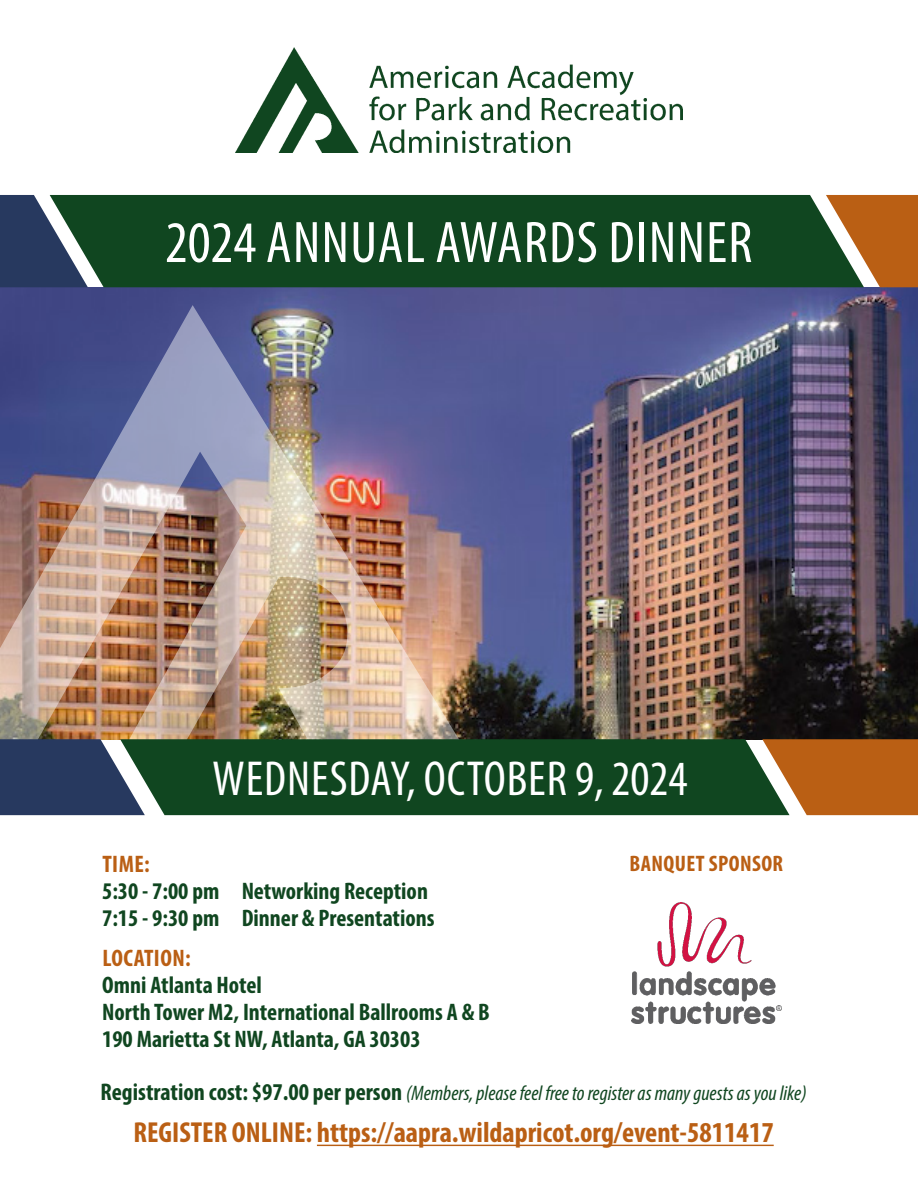
<style>
.page{position:relative;width:918px;height:1188px;background:#fff}
.page>*{position:absolute;margin:0;border:0;box-sizing:border-box;transform-origin:0 0}
.t1{font:condensed 59.1px "Myriad Pro";letter-spacing:.02em;color:#fff}
.t2{font:condensed 49.35px "Myriad Pro";letter-spacing:.02em;color:#fff}
.t3{font:700 condensed 29.1px "Myriad Pro";color:#ba5f14}
.t4{font:700 condensed 24px/27px "Myriad Pro";color:#104620}
.t5{font:700 condensed 24px "Myriad Pro";letter-spacing:.02em;color:#ba5f14}
.t6{font:700 condensed 22.5px "Myriad Pro";letter-spacing:.02em;color:#ba5f14}
.t7{font:italic condensed 21px "Myriad Pro";color:#104620}
.s1{font-weight:700;font-style:normal;font-size:24.15px}
</style>
<div class="page">
<img style="left:0;top:287px;width:918px;height:452px">
<div style="left:88px;top:195px;width:738px;height:92px;background:#104620"></div>
<svg style="left:826px;top:195px;width:92px;height:92px;background:#ab7338"></svg>
<svg style="left:0;top:195px;width:88px;height:92px;background:#44596d"></svg>
<img style="left:235px;top:48px;width:448px;height:105px">
<hr style="left:317px;top:1145px;width:457px;height:1px;background:#ba5f14">
<img style="left:0;top:305px;width:460px;height:434px">
<div style="left:145px;top:739px;width:617px;height:76px;background:#104620"></div>
<svg style="left:0;top:739px;width:145px;height:76px;background:#3d4e6c"></svg>
<svg style="left:762px;top:739px;width:156px;height:76px;background:#b66b29"></svg>
<img style="left:632px;top:902px;width:149px;height:121px">
<p class="t1" style="left:165px;top:207px;width:589px">2024 ANNUAL AWARDS DINNER</p>
<p class="t2" style="left:213px;top:749px;width:477px">WEDNESDAY, OCTOBER 9, 2024</p>
<p class="t6" style="left:629px;top:849px;width:155px">BANQUET SPONSOR</p>
<p class="t5" style="left:102px;top:849px;width:49px">TIME:</p>
<p class="t4" style="left:102px;top:877px;width:334px">5:30 - 7:00 pm Networking Reception<br>7:15 - 9:30 pm Dinner &amp; Presentations</p>
<p class="t5" style="left:102px;top:943px;width:90px">LOCATION:</p>
<p class="t4" style="left:102px;top:971px;width:389px">Omni Atlanta Hotel<br>North Tower M2, International Ballrooms A &amp; B</p>
<p class="t4" style="left:102px;top:1025px;width:320px">190 Marietta St NW, Atlanta, GA 30303</p>
<p class="t7" style="left:101px;top:1080px;width:708px"><span class="s1">Registration cost: $97.00 per person</span> (Members, please feel free to register as many guests as you like)</p>
<p class="t3" style="left:133px;top:1115px;width:642px">REGISTER ONLINE: https://aapra.wildapricot.org/event-5811417</p>
</div>
